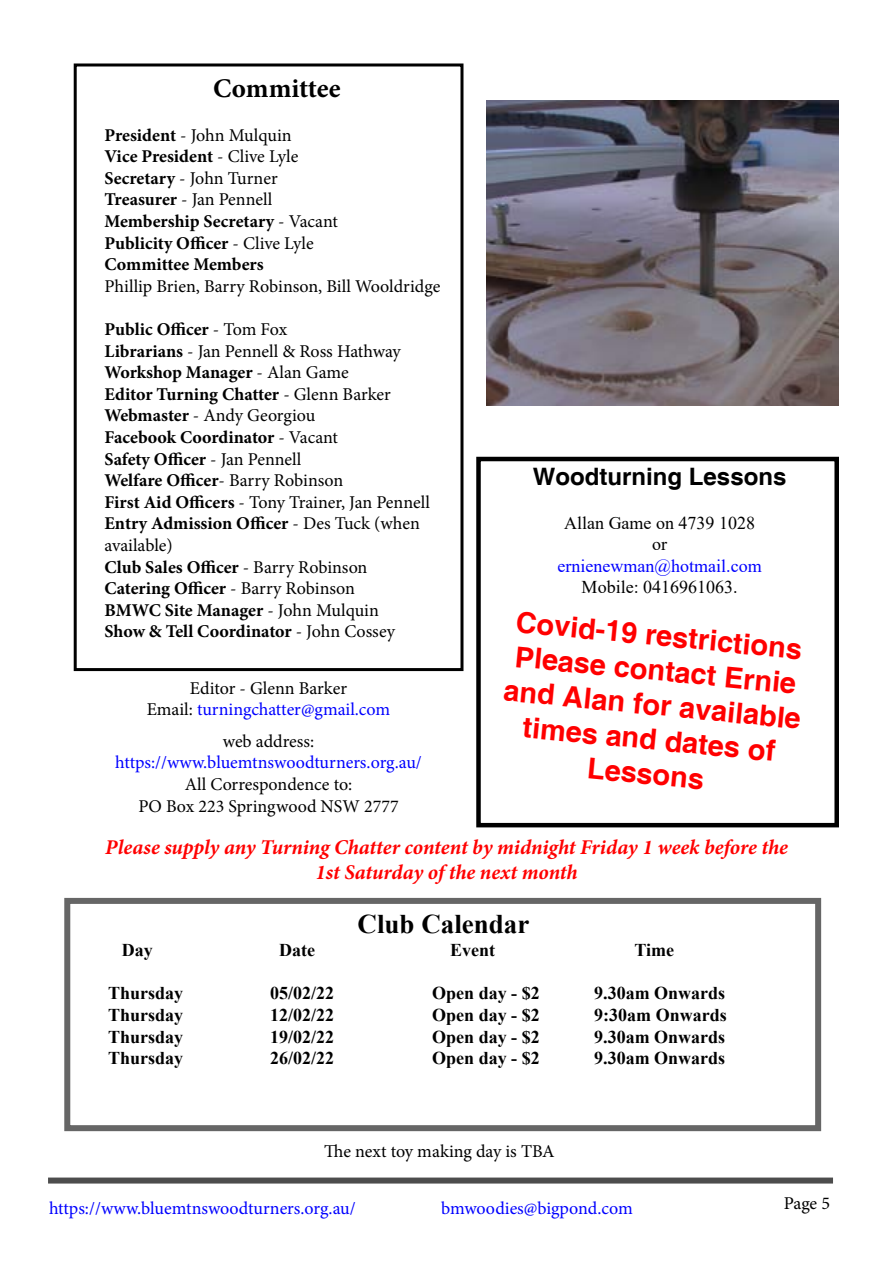
<style>
.page{position:relative;width:893px;height:1263px;background:#fff}
.page>*{position:absolute;margin:0;border:0;box-sizing:border-box;transform-origin:0 0}
.t1{font:700 28.8px/34.7px "Helvetica";color:#f00;text-align:center}
.t2{font:700 27px "Times New Roman";color:#000}
.t3{font:700 27px "Minion Pro";color:#000}
.t4{font:700 24px "Helvetica";color:#000}
.t5{font:italic 700 21px/25.2px "Minion Pro";letter-spacing:-.005em;color:#f00;text-align:center}
.t6{font:700 18px/21.6px "Minion Pro";color:#000}
.t7{font:18px/21.6px "Minion Pro";color:#000;text-align:center}
.t8{font:700 18px "Times New Roman";color:#000}
.t9{font:18px "Minion Pro";letter-spacing:-.005em;color:#00f}
.t10{font:18px/21.6px "Times New Roman";color:#000;text-align:center}
.t11{font:18px "Times New Roman";color:#00f}
.s1{font-weight:400}
.s2{color:#00f}
</style>
<div class="page">
<div style="left:64px;top:898px;width:757px;height:233px;border:6px solid #666"></div>
<div style="left:74px;top:63px;width:389px;height:608px;border:3px solid #000"></div>
<div style="left:48px;top:1177px;width:785px;height:6px;background:#4d4d4d"></div>
<div style="left:476px;top:457px;width:363px;height:370px;border:4px solid #000"></div>
<img style="left:486px;top:101px;width:353px;height:304px">
<h2 class="t3" style="left:213px;top:70px;width:129px">Committee</h2>
<p class="t6" style="left:104px;top:124px;width:235px">President <span class="s1">- John Mulquin<br></span>Vice President <span class="s1">- Clive Lyle<br></span>Secretary <span class="s1">- John Turner<br></span>Treasurer <span class="s1">- Jan Pennell<br></span>Membership Secretary <span class="s1">- Vacant<br></span>Publicity Officer <span class="s1">- Clive Lyle<br></span>Committee Members</p>
<p class="t7" style="left:104px;top:275px;width:337px">Phillip Brien, Barry Robinson, Bill Wooldridge</p>
<p class="t6" style="left:104px;top:318px;width:327px">Public Officer <span class="s1">- Tom Fox<br></span>Librarians <span class="s1">- Jan Pennell &amp; Ross Hathway<br></span>Workshop Manager <span class="s1">- Alan Game<br></span>Editor Turning Chatter <span class="s1">- Glenn Barker<br></span>Webmaster <span class="s1">- Andy Georgiou<br></span>Facebook Coordinator <span class="s1">- Vacant<br></span>Safety Officer <span class="s1">- Jan Pennell<br></span>Welfare Officer<span class="s1">- Barry Robinson<br></span>First Aid Officers <span class="s1">- Tony Trainer, Jan Pennell<br></span>Entry Admission Officer <span class="s1">- Des Tuck (when available)<br></span>Club Sales Officer <span class="s1">- Barry Robinson<br></span>Catering Officer <span class="s1">- Barry Robinson<br></span>BMWC Site Manager <span class="s1">- John Mulquin<br></span>Show &amp; Tell Coordinator <span class="s1">- John Cossey</span></p>
<h3 class="t4" style="left:533px;top:462px;width:255px">Woodturning Lessons</h3>
<p class="t10" style="left:564px;top:511px;width:192px">Allan Game on 4739 1028 or</p>
<p class="t11" style="left:558px;top:553px;width:206px">ernienewman@hotmail.com</p>
<p class="t10" style="left:582px;top:576px;width:158px">Mobile: 0416961063.</p>
<h1 class="t1" style="left:511px;top:607px;width:300px;rotate:5deg">Covid-19 restrictions<br>Please contact Ernie and Alan for available times and dates of<br>Lessons</h1>
<p class="t7" style="left:147px;top:677px;width:245px">Editor - Glenn Barker<br>Email: <span class="s2">turningchatter@gmail.com</span></p>
<p class="t7" style="left:223px;top:730px;width:93px">web address:</p>
<p class="t9" style="left:115px;top:751px;width:308px">https://www.bluemtnswoodturners.org.au/</p>
<p class="t7" style="left:138px;top:774px;width:262px">All Correspondence to:<br>PO Box 223 Springwood NSW 2777</p>
<p class="t5" style="left:105px;top:834px;width:684px">Please supply any Turning Chatter content by midnight Friday 1 week before the<br>1st Saturday of the next month</p>
<h2 class="t2" style="left:358px;top:904px;width:173px">Club Calendar</h2>
<p class="t8" style="left:122px;top:937px;width:32px">Day</p>
<p class="t8" style="left:279px;top:937px;width:37px">Date</p>
<p class="t8" style="left:450px;top:937px;width:46px">Event</p>
<p class="t8" style="left:634px;top:937px;width:41px">Time</p>
<p class="t8" style="left:108px;top:980px;width:77px">Thursday</p>
<p class="t8" style="left:270px;top:980px;width:66px">05/02/22</p>
<p class="t8" style="left:432px;top:980px;width:109px">Open day - $2</p>
<p class="t8" style="left:594px;top:980px;width:133px">9.30am Onwards</p>
<p class="t8" style="left:108px;top:1002px;width:77px">Thursday</p>
<p class="t8" style="left:270px;top:1002px;width:66px">12/02/22</p>
<p class="t8" style="left:432px;top:1002px;width:109px">Open day - $2</p>
<p class="t8" style="left:594px;top:1002px;width:134px">9:30am Onwards</p>
<p class="t8" style="left:108px;top:1023px;width:77px">Thursday</p>
<p class="t8" style="left:270px;top:1023px;width:66px">19/02/22</p>
<p class="t8" style="left:432px;top:1023px;width:109px">Open day - $2</p>
<p class="t8" style="left:594px;top:1023px;width:133px">9.30am Onwards</p>
<p class="t8" style="left:108px;top:1045px;width:77px">Thursday</p>
<p class="t8" style="left:270px;top:1045px;width:66px">26/02/22</p>
<p class="t8" style="left:432px;top:1045px;width:109px">Open day - $2</p>
<p class="t8" style="left:594px;top:1045px;width:133px">9.30am Onwards</p>
<p class="t7" style="left:324px;top:1141px;width:232px">The next toy making day is TBA</p>
<p class="t9" style="left:49px;top:1196px;width:308px">https://www.bluemtnswoodturners.org.au/</p>
<p class="t9" style="left:441px;top:1196px;width:193px">bmwoodies@bigpond.com</p>
<p class="t7" style="left:784px;top:1192px;width:48px">Page 5</p>
</div>
